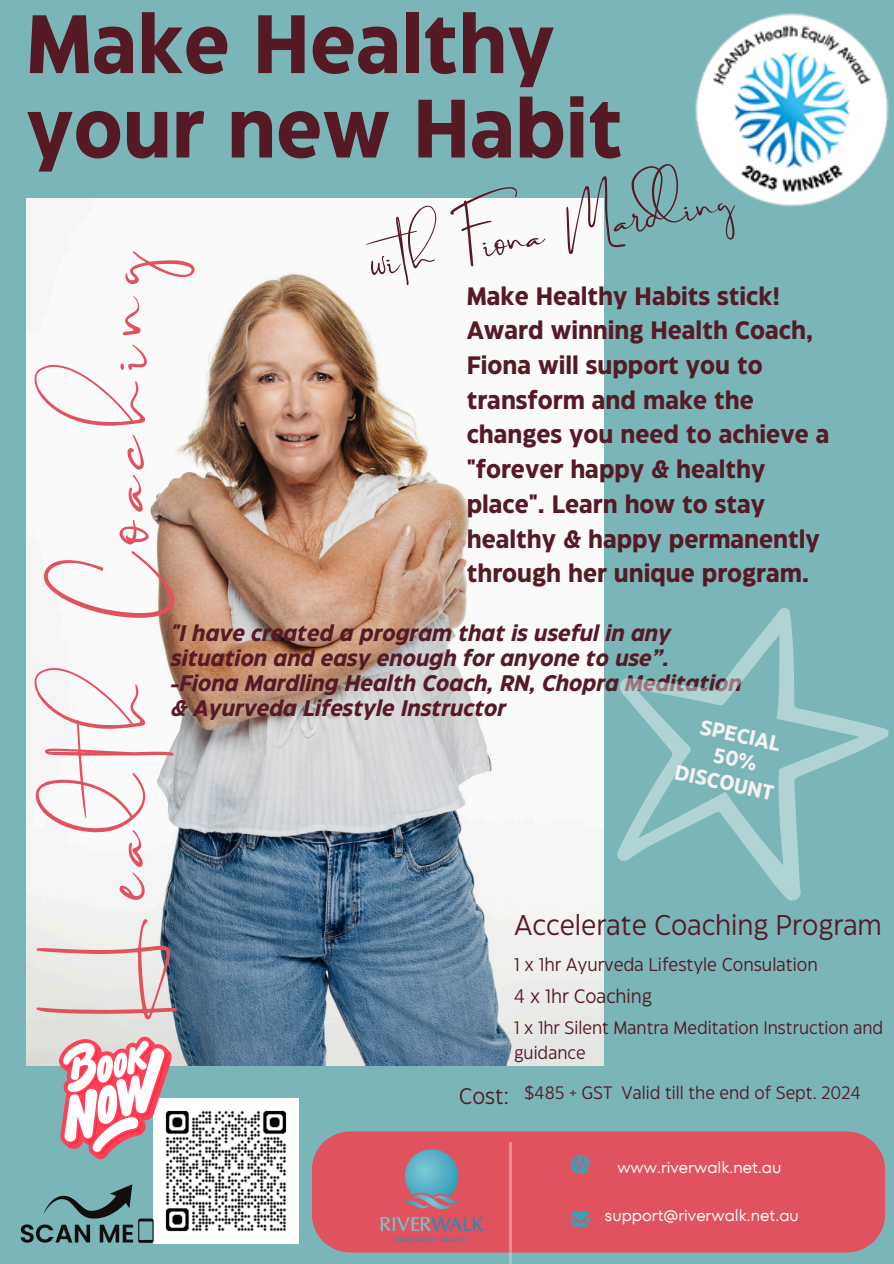
<style>
.page{position:relative;width:894px;height:1264px;background:#fff}
.page>*{position:absolute;margin:0;border:0;box-sizing:border-box;transform-origin:0 0}
.t1{font:97.5px "Brilliant Signature 1";color:#e1525f}
.t2{font:700 82.5px/84.3px "Eastman Grotesque";color:#551a25}
.t3{font:52.5px "Brilliant Signature 1";color:#551a25}
.t4{font:28.5px "Eastman Grotesque";color:#551a25}
.t5{font:700 25.2px/34.7px "Eastman Grotesque";color:#551a25}
.t6{font:italic 700 22.5px/24.8px "Eastman Grotesque";color:#551a25}
.t7{font:22.5px "Eastman Grotesque";color:#551a25}
.t8{font:700 21px/24.8px "Eastman Grotesque";color:#f5f3f1;text-align:center}
.t9{font:19.5px "Eastman Grotesque";color:#551a25}
.t10{font:18.45px "Eastman Grotesque";color:#551a25}
.t11{font:18px/24.8px "Eastman Grotesque";color:#551a25}
.t12{font:16.5px "TT Fors";color:#fff}
</style>
<div class="page">
<div style="left:0;top:0;width:893px;height:1263px;background:#7ab6b8"></div>
<div style="left:312px;top:1131px;width:572px;height:121px;background:#e1525f"></div>
<img style="left:26px;top:198px;width:577px;height:867px">
<img style="left:363px;top:1142px;width:148px;height:121px">
<svg style="left:580px;top:576px;width:309px;height:338px"></svg>
<img style="left:695px;top:13px;width:194px;height:194px">
<svg style="left:570px;top:1154px;width:19px;height:19px"></svg>
<svg style="left:570px;top:1211px;width:19px;height:15px"></svg>
<img style="left:153px;top:1098px;width:146px;height:145px">
<svg style="left:59px;top:1036px;width:112px;height:123px;background:#e6b4bb"></svg>
<svg style="left:21px;top:1184px;width:133px;height:58px"></svg>
<p class="t2" style="left:26px;top:8px;width:598px">Make Healthy your new Habit</p>
<p class="t3" style="left:364px;top:237px;width:371px;rotate:-10deg">with Fiona Mardling</p>
<h4 class="t1" style="left:71px;top:1022px;width:775px;rotate:-90deg">Health Coaching</h4>
<p class="t5" style="left:466px;top:280px;width:364px">Make Healthy Habits stick!<br>Award winning Health Coach,<br>Fiona will support you to transform and make the changes you need to achieve a "forever happy &amp; healthy place". Learn how to stay healthy &amp; happy permanently through her unique program.</p>
<h1 class="t6" style="left:171px;top:622px;width:501px">"I have created a program that is useful in any situation and easy enough for anyone to use”.</h1>
<h5 class="t6" style="left:171px;top:672px;width:572px">-Fiona Mardling Health Coach, RN, Chopra Meditation &amp; Ayurveda Lifestyle Instructor</h5>
<p class="t8" style="left:687px;top:712px;width:102px;rotate:12deg">SPECIAL<br>50%<br>DISCOUNT</p>
<h3 class="t4" style="left:514px;top:913px;width:369px">Accelerate Coaching Program</h3>
<p class="t10" style="left:514px;top:957px;width:305px">1 x 1hr Ayurveda Lifestyle Consulation</p>
<p class="t9" style="left:514px;top:988px;width:139px">4 x 1hr Coaching</p>
<p class="t11" style="left:514px;top:1016px;width:370px">1 x 1hr Silent Mantra Meditation Instruction and guidance</p>
<p class="t7" style="left:458px;top:1087px;width:51px">Cost:</p>
<p class="t11" style="left:524px;top:1081px;width:338px">$485 + GST Valid till the end of Sept. 2024</p>
<p class="t12" style="left:617px;top:1155px;width:165px">www.riverwalk.net.au</p>
<p class="t12" style="left:604px;top:1203px;width:196px">support@riverwalk.net.au</p>
</div>
